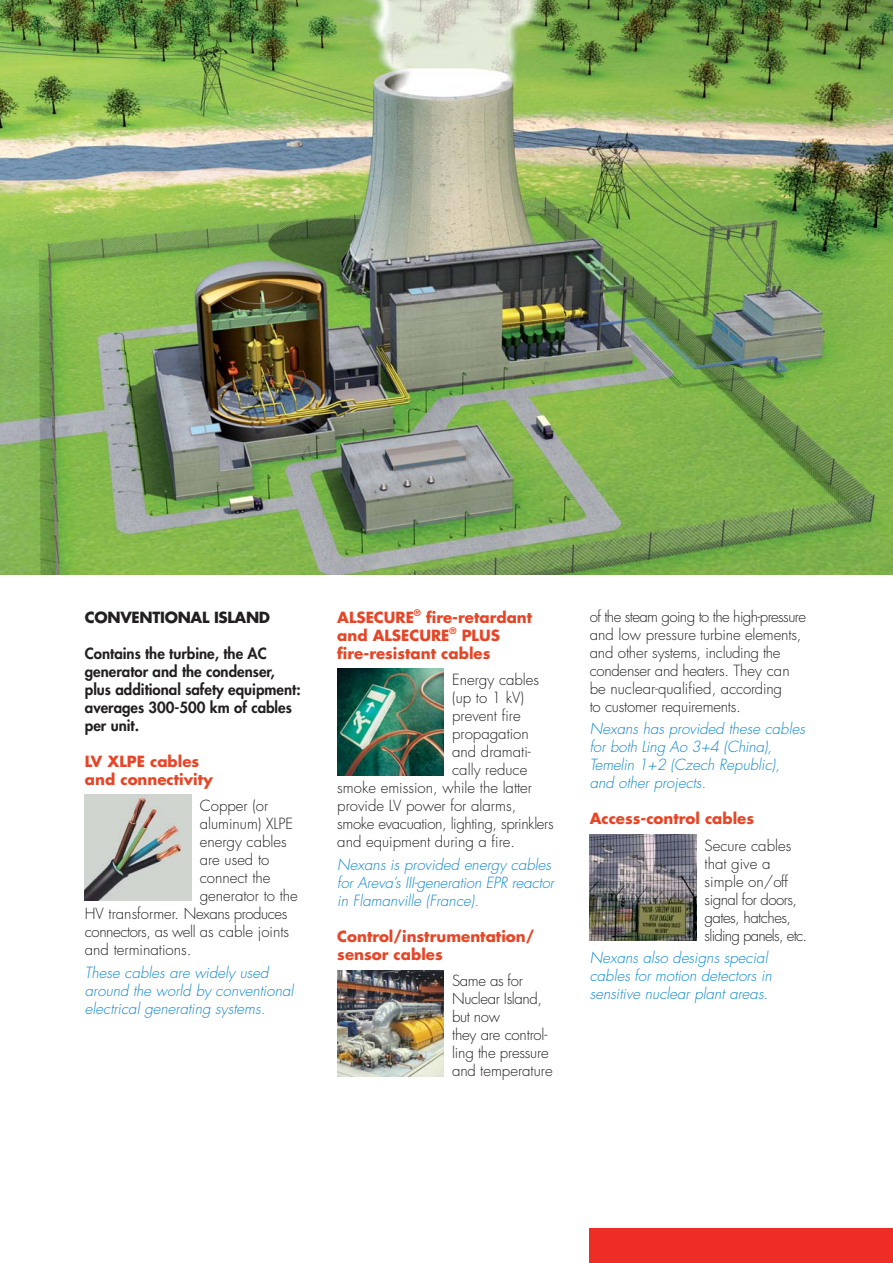
<style>
.page{position:relative;width:893px;height:1263px;background:#fff}
.page>*{position:absolute;margin:0;border:0;box-sizing:border-box;transform-origin:0 0}
.t1{font:300 15px/18px "Futura";color:#231f20}
.t2{font:italic 300 15px/18px "Futura";color:#108acb}
.t3{font:700 15px/18px "Futura";color:#e54627}
.t4{font:800 15px/18px "Futura";color:#231f20}
.t5{font:300 15px/18px "Futura";letter-spacing:-.035em;color:#231f20}
.t6{font:300 15px "Futura";letter-spacing:-.03em;color:#231f20}
.t7{font:300 15px "Futura";letter-spacing:-.025em;color:#231f20}
.t8{font:700 15px "Futura";letter-spacing:-.02em;color:#231f20}
.t9{font:700 8.7px "Futura";color:#e54627}
</style>
<div class="page">
<img style="left:0;top:0;width:892px;height:575px">
<div style="left:589px;top:1229px;width:303px;height:34px;background:#ee2d27"></div>
<img style="left:85px;top:795px;width:106px;height:106px">
<img style="left:337px;top:669px;width:106px;height:106px">
<img style="left:337px;top:970px;width:106px;height:107px">
<img style="left:589px;top:834px;width:107px;height:106px">
<p class="t8" style="left:85px;top:611px;width:187px">CONVENTIONAL ISLAND</p>
<p class="t4" style="left:85px;top:646px;width:217px">Contains the turbine, the AC generator and the condenser, plus additional safety equipment: averages 300-500 km of cables per unit.</p>
<p class="t3" style="left:85px;top:754px;width:129px">LV XLPE cables and connectivity</p>
<p class="t1" style="left:200px;top:798px;width:70px">Copper (or</p>
<p class="t1" style="left:200px;top:816px;width:95px">aluminum) XLPE</p>
<p class="t1" style="left:200px;top:834px;width:89px">energy cables</p>
<p class="t1" style="left:200px;top:852px;width:71px">are used to</p>
<p class="t1" style="left:200px;top:870px;width:72px">connect the</p>
<p class="t1" style="left:200px;top:888px;width:100px">generator to the</p>
<p class="t6" style="left:85px;top:907px;width:204px">HV transformer. Nexans produces</p>
<p class="t6" style="left:85px;top:925px;width:206px">connectors, as well as cable joints</p>
<p class="t1" style="left:85px;top:942px;width:108px">and terminations.</p>
<p class="t2" style="left:85px;top:965px;width:210px">These cables are widely used around the world by conventional electrical generating systems.</p>
<p class="t3" style="left:337px;top:610px;width:78px">ALSECURE</p>
<p class="t9" style="left:414px;top:609px;width:8px">®</p>
<p class="t3" style="left:337px;top:610px;width:196px;text-indent:89px">fire-retardant and ALSECURE</p>
<p class="t9" style="left:449px;top:627px;width:8px">®</p>
<p class="t3" style="left:337px;top:628px;width:164px;text-indent:124px">PLUS fire-resistant cables</p>
<p class="t1" style="left:452px;top:672px;width:89px">Energy cables</p>
<p class="t1" style="left:452px;top:690px;width:73px">(up to 1 kV)</p>
<p class="t1" style="left:452px;top:708px;width:70px">prevent fire</p>
<p class="t1" style="left:452px;top:726px;width:78px">propagation</p>
<p class="t1" style="left:452px;top:744px;width:80px">and dramati-</p>
<p class="t1" style="left:452px;top:762px;width:77px">cally reduce</p>
<p class="t1" style="left:337px;top:780px;width:196px">smoke emission, while the latter</p>
<p class="t1" style="left:337px;top:798px;width:180px">provide LV power for alarms,</p>
<p class="t7" style="left:337px;top:817px;width:218px">smoke evacuation, lighting, sprinklers</p>
<p class="t1" style="left:337px;top:834px;width:179px">and equipment during a fire.</p>
<p class="t2" style="left:337px;top:857px;width:218px">Nexans is provided energy cables for Areva’s III-generation EPR reactor in Flamanville (France).</p>
<p class="t3" style="left:337px;top:928px;width:199px">Control/instrumentation/ sensor cables</p>
<p class="t1" style="left:452px;top:973px;width:102px">Same as for<br>Nuclear Island, but now<br>they are control&shy;ling the pressure and temperature</p>
<p class="t1" style="left:589px;top:609px;width:218px">of the steam going to the high-pressure and low pressure turbine elements, and other systems, including the condenser and heaters. They can be nuclear-qualified, according<br>to customer requirements.</p>
<p class="t2" style="left:589px;top:721px;width:217px">Nexans has provided these cables for both Ling Ao 3+4 (China),<br>Temelin 1+2 (Czech Republic), and other projects.</p>
<p class="t3" style="left:589px;top:811px;width:166px">Access-control cables</p>
<p class="t5" style="left:704px;top:837px;width:104px">Secure cables that give a simple on/off signal for doors, gates, hatches, sliding panels, etc.</p>
<p class="t2" style="left:589px;top:950px;width:184px">Nexans also designs special cables for motion detectors in sensitive nuclear plant areas.</p>
</div>
